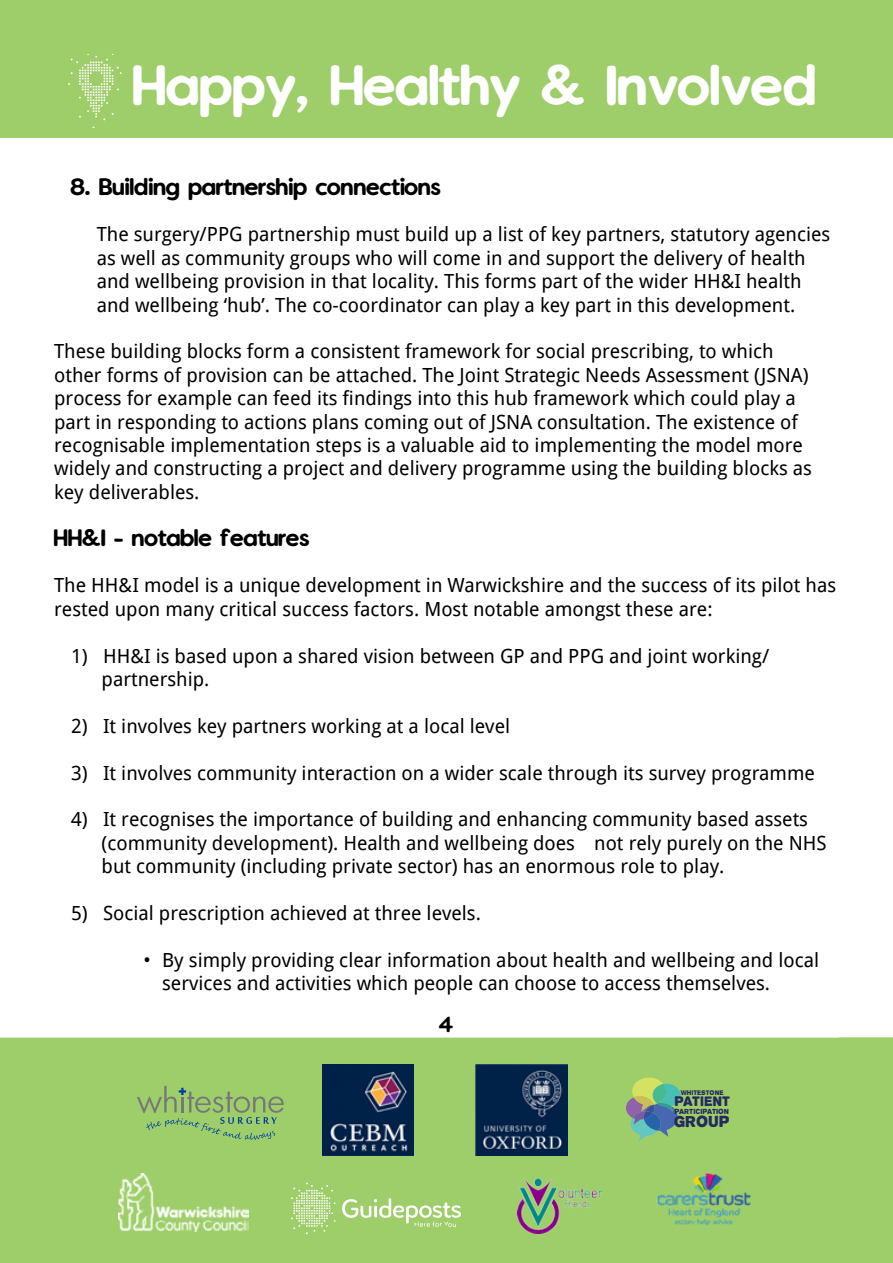
<style>
.page{position:relative;width:893px;height:1263px;background:#fff}
.page>*{position:absolute;margin:0;border:0;box-sizing:border-box;transform-origin:0 0}
.t1{font:46.5px "Vanilla Extract";color:#fff}
.t2{font:19.5px/23.4px "Droid Sans";color:#000}
.t3{font:19.5px "Vanilla Extract";color:#000}
.t4{font:17.55px "Vanilla Extract";color:#000}
.t5{font:13.95px "Propaganda";color:#262960}
.t6{font:12px "Propaganda";color:#262960}
.t7{font:6.45px "Propaganda";color:#262960}
.t8{font:5.85px "Propaganda";color:#262960}
</style>
<div class="page">
<div style="left:0;top:0;width:893px;height:138px;background:#9ece69"></div>
<div style="left:0;top:1037px;width:893px;height:226px;background:#9ece69"></div>
<svg style="left:626px;top:1077px;width:55px;height:64px;background:#7fad89"></svg>
<img style="left:517px;top:1176px;width:85px;height:58px">
<img style="left:654px;top:1167px;width:98px;height:59px">
<svg style="left:137px;top:1086px;width:147px;height:54px;background:#93be6d"></svg>
<img style="left:119px;top:1173px;width:130px;height:58px">
<svg style="left:291px;top:1182px;width:170px;height:52px;background:#abd47d"></svg>
<img style="left:323px;top:1065px;width:91px;height:91px">
<img style="left:476px;top:1065px;width:91px;height:91px">
<svg style="left:68px;top:54px;width:54px;height:73px;background:#a8d379"></svg>
<h1 class="t1" style="left:133px;top:53px;width:686px">Happy, Healthy &amp; Involved</h1>
<p class="t3" style="left:71px;top:173px;width:371px">8. Building partnership connections</p>
<p class="t2" style="left:97px;top:223px;width:735px">The surgery/PPG partnership must build up a list of key partners, statutory agencies as well as community groups who will come in and support the delivery of health and wellbeing provision in that locality. This forms part of the wider HH&amp;I health and wellbeing ‘hub’. The co-coordinator can play a key part in this development.</p>
<p class="t2" style="left:54px;top:340px;width:759px">These building blocks form a consistent framework for social prescribing, to which other forms of provision can be attached. The Joint Strategic Needs Assessment (JSNA) process for example can feed its findings into this hub framework which could play a part in responding to actions plans coming out of JSNA consultation. The existence of recognisable implementation steps is a valuable aid to implementing the model more widely and constructing a project and delivery programme using the building blocks as key deliverables.</p>
<p class="t3" style="left:54px;top:524px;width:257px">HH&amp;I - notable features</p>
<p class="t2" style="left:54px;top:574px;width:783px">The HH&amp;I model is a unique development in Warwickshire and the success of its pilot has rested upon many critical success factors. Most notable amongst these are:</p>
<p class="t2" style="left:102px;top:644px;width:669px;text-indent:-30px">1) HH&amp;I is based upon a shared vision between GP and PPG and joint working/ partnership.</p>
<p class="t2" style="left:71px;top:714px;width:440px">2) It involves key partners working at a local level</p>
<p class="t2" style="left:71px;top:761px;width:745px">3) It involves community interaction on a wider scale through its survey programme</p>
<p class="t2" style="left:102px;top:808px;width:727px;text-indent:-30px">4) It recognises the importance of building and enhancing community based assets (community development). Health and wellbeing does not rely purely on the NHS but community (including private sector) has an enormous role to play.</p>
<p class="t2" style="left:71px;top:902px;width:411px">5) Social prescription achieved at three levels.</p>
<p class="t2" style="left:162px;top:948px;width:658px;text-indent:-19px">• By simply providing clear information about health and wellbeing and local services and activities which people can choose to access themselves.</p>
<p class="t4" style="left:439px;top:1012px;width:16px">4</p>
<p class="t8" style="left:681px;top:1088px;width:44px">WHITESTONE</p>
<p class="t5" style="left:674px;top:1109px;width:57px">GROUP</p>
<p class="t6" style="left:674px;top:1091px;width:57px">PATIENT</p>
<p class="t7" style="left:674px;top:1105px;width:56px">PARTICIPATION</p>
</div>
